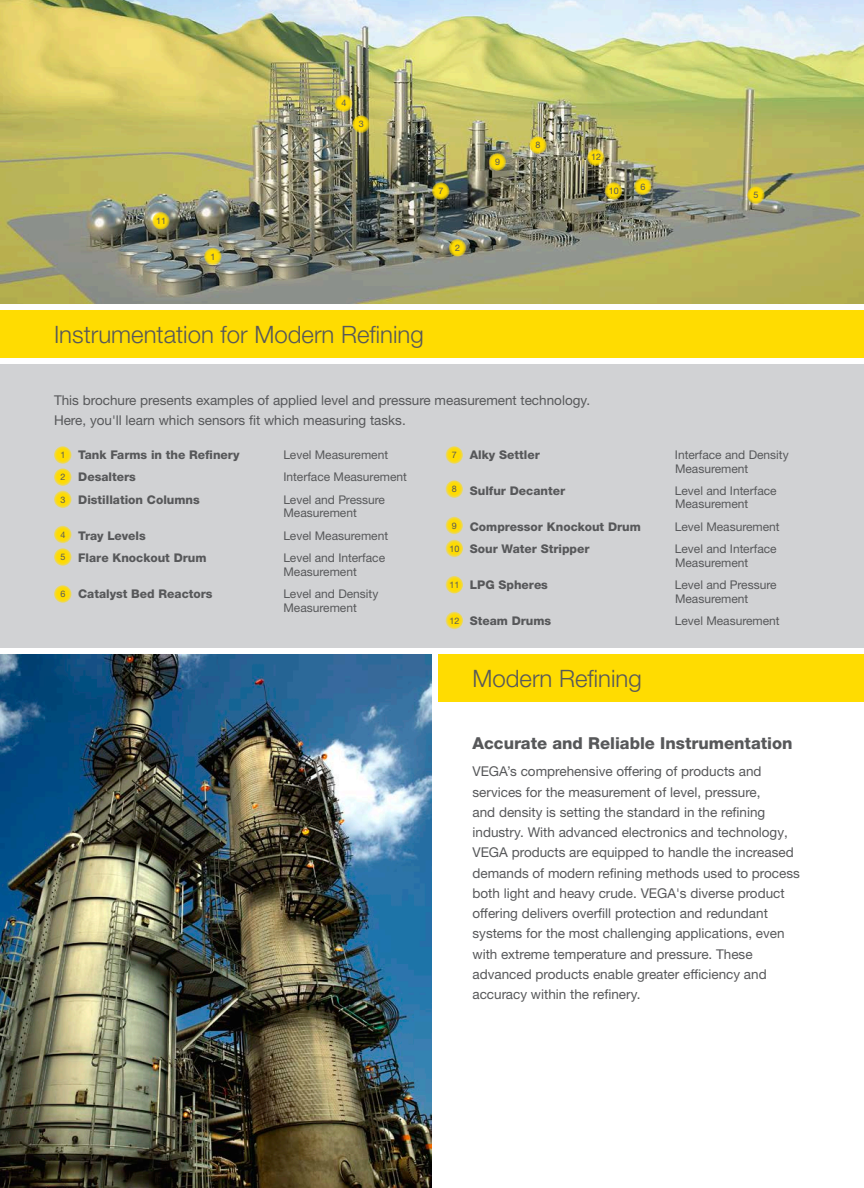
<style>
.page{position:relative;width:864px;height:1188px;background:#fff}
.page>*{position:absolute;margin:0;border:0;box-sizing:border-box;transform-origin:0 0}
._1_Headline_page_US{font:300 24px "Helvetica Neue LTW1 G";color:#57585a}
._1_Body_text_headlin{font:800 16.5px "Helvetica Neue LTW1 G";color:#57585a}
._1_Body_text_80K_US{font:13.5px/20.2px "Helvetica Neue LTW1 G";color:#57585a}
._1_Body_text_80K_US-2{font:12px/13.5px "Helvetica Neue LTW1 G";color:#57585a}
._1_Body_text_80K_US-3{font:800 12px "Helvetica Neue LTW1 G";color:#57585a}
.t1{font:9px "Helvetica Neue LTW1 G";color:#57585a}
</style>
<div class="page">
<div style="left:0;top:310px;width:864px;height:48px;background:#ffdc01"></div>
<img style="left:0;top:0;width:864px;height:304px">
<div style="left:0;top:364px;width:864px;height:284px;background:#d1d2d4"></div>
<svg style="left:54px;top:446px;width:18px;height:18px"></svg>
<svg style="left:204px;top:248px;width:18px;height:17px"></svg>
<svg style="left:54px;top:585px;width:18px;height:18px"></svg>
<svg style="left:634px;top:178px;width:18px;height:17px"></svg>
<svg style="left:54px;top:468px;width:18px;height:18px"></svg>
<svg style="left:449px;top:239px;width:17px;height:17px"></svg>
<svg style="left:446px;top:446px;width:17px;height:18px"></svg>
<svg style="left:432px;top:182px;width:18px;height:18px"></svg>
<svg style="left:54px;top:491px;width:18px;height:17px"></svg>
<svg style="left:352px;top:115px;width:18px;height:18px"></svg>
<svg style="left:446px;top:480px;width:17px;height:18px"></svg>
<svg style="left:529px;top:136px;width:18px;height:18px"></svg>
<svg style="left:54px;top:526px;width:18px;height:17px"></svg>
<svg style="left:335px;top:95px;width:17px;height:17px"></svg>
<svg style="left:446px;top:517px;width:17px;height:17px"></svg>
<svg style="left:489px;top:153px;width:17px;height:18px"></svg>
<svg style="left:54px;top:548px;width:18px;height:18px"></svg>
<svg style="left:747px;top:186px;width:18px;height:18px"></svg>
<svg style="left:446px;top:540px;width:17px;height:17px"></svg>
<svg style="left:605px;top:182px;width:17px;height:18px"></svg>
<svg style="left:446px;top:576px;width:17px;height:17px"></svg>
<svg style="left:152px;top:212px;width:18px;height:18px"></svg>
<svg style="left:446px;top:612px;width:17px;height:17px"></svg>
<svg style="left:587px;top:149px;width:18px;height:17px"></svg>
<img style="left:0;top:655px;width:432px;height:533px">
<div style="left:439px;top:655px;width:425px;height:47px;background:#ffdc01"></div>
<p class="t1" style="left:156px;top:215px;width:12px">11</p>
<p class="t1" style="left:211px;top:251px;width:7px">1</p>
<p class="t1" style="left:341px;top:98px;width:7px">4</p>
<p class="t1" style="left:359px;top:119px;width:7px">3</p>
<p class="t1" style="left:438px;top:186px;width:7px">7</p>
<p class="t1" style="left:455px;top:242px;width:7px">2</p>
<p class="_1_Headline_page_US" style="left:54px;top:319px;width:371px">Instrumentation for Modern Refining</p>
<p class="t1" style="left:495px;top:156px;width:7px">9</p>
<p class="t1" style="left:536px;top:140px;width:7px">8</p>
<p class="t1" style="left:591px;top:152px;width:12px">12</p>
<p class="t1" style="left:609px;top:185px;width:12px">10</p>
<p class="t1" style="left:640px;top:181px;width:7px">6</p>
<p class="t1" style="left:754px;top:190px;width:7px">5</p>
<p class="_1_Body_text_80K_US" style="left:54px;top:390px;width:538px">This brochure presents examples of applied level and pressure measurement technology.<br>Here, you'll learn which sensors fit which measuring tasks.</p>
<p class="_1_Body_text_80K_US-3" style="left:78px;top:448px;width:163px">Tank Farms in the Refinery</p>
<p class="_1_Body_text_80K_US-2" style="left:283px;top:448px;width:106px">Level Measurement</p>
<p class="_1_Body_text_80K_US-3" style="left:78px;top:470px;width:59px">Desalters</p>
<p class="_1_Body_text_80K_US-2" style="left:283px;top:470px;width:125px">Interface Measurement</p>
<p class="_1_Body_text_80K_US-3" style="left:78px;top:492px;width:123px">Distillation Columns</p>
<p class="_1_Body_text_80K_US-2" style="left:283px;top:493px;width:103px">Level and Pressure<br>Measurement</p>
<p class="_1_Body_text_80K_US-3" style="left:78px;top:528px;width:69px">Tray Levels</p>
<p class="_1_Body_text_80K_US-2" style="left:283px;top:529px;width:106px">Level Measurement</p>
<p class="_1_Body_text_80K_US-3" style="left:78px;top:551px;width:130px">Flare Knockout Drum</p>
<p class="_1_Body_text_80K_US-2" style="left:283px;top:551px;width:103px">Level and Interface<br>Measurement</p>
<p class="_1_Body_text_80K_US-3" style="left:78px;top:587px;width:136px">Catalyst Bed Reactors</p>
<p class="_1_Body_text_80K_US-2" style="left:283px;top:587px;width:96px">Level and Density<br>Measurement</p>
<p class="_1_Body_text_80K_US-3" style="left:470px;top:448px;width:72px">Alky Settler</p>
<p class="_1_Body_text_80K_US-2" style="left:675px;top:448px;width:115px">Interface and Density<br>Measurement</p>
<p class="_1_Body_text_80K_US-3" style="left:470px;top:484px;width:97px">Sulfur Decanter</p>
<p class="_1_Body_text_80K_US-2" style="left:675px;top:484px;width:103px">Level and Interface<br>Measurement</p>
<p class="_1_Body_text_80K_US-3" style="left:470px;top:519px;width:173px">Compressor Knockout Drum</p>
<p class="_1_Body_text_80K_US-2" style="left:675px;top:520px;width:106px">Level Measurement</p>
<p class="_1_Body_text_80K_US-3" style="left:470px;top:542px;width:121px">Sour Water Stripper</p>
<p class="_1_Body_text_80K_US-2" style="left:675px;top:542px;width:103px">Level and Interface<br>Measurement</p>
<p class="_1_Body_text_80K_US-3" style="left:470px;top:578px;width:80px">LPG Spheres</p>
<p class="_1_Body_text_80K_US-2" style="left:675px;top:578px;width:103px">Level and Pressure<br>Measurement</p>
<p class="_1_Body_text_80K_US-3" style="left:470px;top:614px;width:83px">Steam Drums</p>
<p class="_1_Body_text_80K_US-2" style="left:675px;top:614px;width:106px">Level Measurement</p>
<p class="t1" style="left:60px;top:449px;width:7px">1</p>
<p class="t1" style="left:452px;top:449px;width:7px">7</p>
<p class="t1" style="left:60px;top:472px;width:7px">2</p>
<p class="t1" style="left:452px;top:484px;width:7px">8</p>
<p class="t1" style="left:60px;top:494px;width:7px">3</p>
<p class="t1" style="left:452px;top:520px;width:7px">9</p>
<p class="t1" style="left:60px;top:529px;width:7px">4</p>
<p class="t1" style="left:449px;top:543px;width:12px">10</p>
<p class="t1" style="left:60px;top:551px;width:7px">5</p>
<p class="t1" style="left:449px;top:579px;width:12px">11</p>
<p class="t1" style="left:60px;top:588px;width:7px">6</p>
<p class="t1" style="left:449px;top:615px;width:12px">12</p>
<p class="_1_Headline_page_US" style="left:472px;top:664px;width:171px">Modern Refining</p>
<p class="_1_Body_text_headlin" style="left:472px;top:734px;width:322px">Accurate and Reliable Instrumentation</p>
<p class="_1_Body_text_80K_US" style="left:472px;top:761px;width:329px">VEGA’s comprehensive offering of products and services for the measurement of level, pressure,<br>and density is setting the standard in the refining industry. With advanced electronics and technology, VEGA products are equipped to handle the increased demands of modern refining methods used to process both light and heavy crude. VEGA's diverse product offering delivers overfill protection and redundant systems for the most challenging applications, even with extreme temperature and pressure. These advanced products enable greater efficiency and accuracy within the refinery.</p>
</div>
